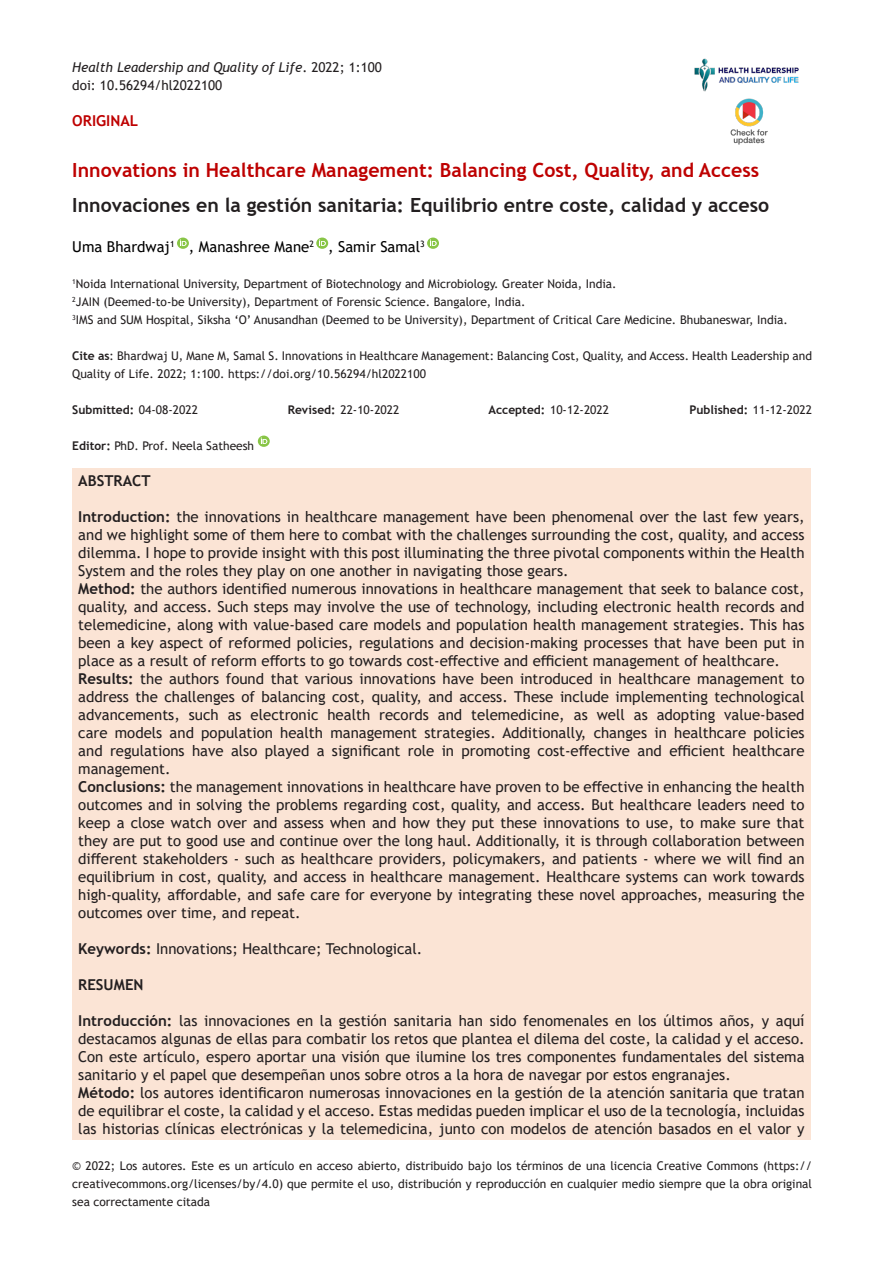
<style>
.page{position:relative;width:893px;height:1263px;background:#fff}
.page>*{position:absolute;margin:0;border:0;box-sizing:border-box;transform-origin:0 0}
.t1{font:700 19.5px "Trebuchet MS";color:#231f20}
.t2{font:700 19.5px "Trebuchet MS";color:#be0000}
.t3{font:15px/18px "Trebuchet MS";color:#231f20;text-align:justify}
.t4{font:15px "Trebuchet MS";color:#000}
.t5{font:700 15px "Trebuchet MS";color:#231f20}
.t6{font:700 15px "Trebuchet MS";color:#be0000}
.t7{font:italic 13.5px "Trebuchet MS";color:#231f20}
.t8{font:13.5px "Trebuchet MS";color:#231f20}
.t9{font:12px/18px "Trebuchet MS";color:#231f20;text-align:justify}
.t10{font:700 12px "Trebuchet MS";color:#231f20}
.s1{font-style:normal}
.s2{font-weight:700}
.s3{font-weight:400}
</style>
<div class="page">
<img style="left:694px;top:58px;width:105px;height:34px">
<img style="left:730px;top:98px;width:38px;height:47px">
<svg style="left:177px;top:238px;width:12px;height:11px"></svg>
<svg style="left:316px;top:238px;width:12px;height:11px"></svg>
<svg style="left:427px;top:238px;width:12px;height:11px"></svg>
<div style="left:72px;top:468px;width:739px;height:672px;background:#fbe4d5"></div>
<svg style="left:258px;top:436px;width:12px;height:11px"></svg>
<p class="t7" style="left:72px;top:59px;width:311px">Health Leadership and Quality of Life<span class="s1">. 2022; 1:100</span></p>
<p class="t8" style="left:72px;top:77px;width:152px">doi: 10.56294/hl2022100</p>
<p class="t6" style="left:72px;top:111px;width:67px">ORIGINAL</p>
<p class="t2" style="left:72px;top:158px;width:688px">Innovations in Healthcare Management: Balancing Cost, Quality, and Access</p>
<p class="t1" style="left:72px;top:193px;width:698px">Innovaciones en la gestión sanitaria: Equilibrio entre coste, calidad y acceso</p>
<p class="t4" style="left:72px;top:237px;width:354px">Uma Bhardwaj<sup>1</sup> , Manashree Mane<sup>2</sup> , Samir Samal<sup>3</sup></p>
<p class="t9" style="left:72px;top:275px;width:546px"><sup>1</sup>Noida International University, Department of Biotechnology and Microbiology. Greater Noida, India.</p>
<p class="t9" style="left:72px;top:293px;width:455px"><sup>2</sup>JAIN (Deemed-to-be University), Department of Forensic Science. Bangalore, India.</p>
<p class="t9" style="left:72px;top:311px;width:717px"><sup>3</sup>IMS and SUM Hospital, Siksha ‘O’ Anusandhan (Deemed to be University), Department of Critical Care Medicine. Bhubaneswar, India.</p>
<p class="t9" style="left:72px;top:347px;width:741px"><span class="s2">Cite as</span>: Bhardwaj U, Mane M, Samal S. Innovations in Healthcare Management: Balancing Cost, Quality, and Access. Health Leadership and<br>Quality of Life. 2022; 1:100. https://doi.org/10.56294/hl2022100</p>
<p class="t10" style="left:72px;top:402px;width:127px">Submitted: <span class="s3">04-08-2022</span></p>
<p class="t9" style="left:288px;top:401px;width:113px"><span class="s2">Revised:</span> 22-10-2022</p>
<p class="t9" style="left:488px;top:401px;width:122px"><span class="s2">Accepted:</span> 10-12-2022</p>
<p class="t10" style="left:689px;top:402px;width:124px">Published: <span class="s3">11-12-2022</span></p>
<p class="t9" style="left:72px;top:437px;width:183px"><span class="s2">Editor:</span> PhD. Prof. Neela Satheesh</p>
<p class="t5" style="left:78px;top:471px;width:74px">ABSTRACT</p>
<p class="t3" style="left:78px;top:508px;width:728px"><span class="s2">Introduction:</span> the innovations in healthcare management have been phenomenal over the last few years, and we highlight some of them here to combat with the challenges surrounding the cost, quality, and access dilemma. I hope to provide insight with this post illuminating the three pivotal components within the Health System and the roles they play on one another in navigating those gears.</p>
<p class="t3" style="left:78px;top:580px;width:728px"><span class="s2">Method:</span> the authors identified numerous innovations in healthcare management that seek to balance cost, quality, and access. Such steps may involve the use of technology, including electronic health records and telemedicine, along with value-based care models and population health management strategies. This has been a key aspect of reformed policies, regulations and decision-making processes that have been put in place as a result of reform efforts to go towards cost-effective and efficient management of healthcare.</p>
<p class="t3" style="left:78px;top:670px;width:728px"><span class="s2">Results:</span> the authors found that various innovations have been introduced in healthcare management to address the challenges of balancing cost, quality, and access. These include implementing technological advancements, such as electronic health records and telemedicine, as well as adopting value-based care models and population health management strategies. Additionally, changes in healthcare policies and regulations have also played a significant role in promoting cost-effective and efficient healthcare management.</p>
<p class="t3" style="left:78px;top:778px;width:728px"><span class="s2">Conclusions:</span> the management innovations in healthcare have proven to be effective in enhancing the health outcomes and in solving the problems regarding cost, quality, and access. But healthcare leaders need to keep a close watch over and assess when and how they put these innovations to use, to make sure that they are put to good use and continue over the long haul. Additionally, it is through collaboration between different stakeholders - such as healthcare providers, policymakers, and patients - where we will find an equilibrium in cost, quality, and access in healthcare management. Healthcare systems can work towards high-quality, affordable, and safe care for everyone by integrating these novel approaches, measuring the outcomes over time, and repeat.</p>
<p class="t3" style="left:78px;top:940px;width:346px"><span class="s2">Keywords:</span> Innovations; Healthcare; Technological.</p>
<p class="t5" style="left:78px;top:975px;width:67px">RESUMEN</p>
<p class="t3" style="left:78px;top:1012px;width:728px"><span class="s2">Introducción:</span> las innovaciones en la gestión sanitaria han sido fenomenales en los últimos años, y aquí destacamos algunas de ellas para combatir los retos que plantea el dilema del coste, la calidad y el acceso.<br>Con este artículo, espero aportar una visión que ilumine los tres componentes fundamentales del sistema sanitario y el papel que desempeñan unos sobre otros a la hora de navegar por estos engranajes.</p>
<p class="t3" style="left:78px;top:1084px;width:728px"><span class="s2">Método:</span> los autores identificaron numerosas innovaciones en la gestión de la atención sanitaria que tratan de equilibrar el coste, la calidad y el acceso. Estas medidas pueden implicar el uso de la tecnología, incluidas las historias clínicas electrónicas y la telemedicina, junto con modelos de atención basados en el valor y</p>
<p class="t9" style="left:72px;top:1157px;width:741px">© 2022; Los autores. Este es un artículo en acceso abierto, distribuido bajo los términos de una licencia Creative Commons (https:// creativecommons.org/licenses/by/4.0) que permite el uso, distribución y reproducción en cualquier medio siempre que la obra original sea correctamente citada</p>
</div>
